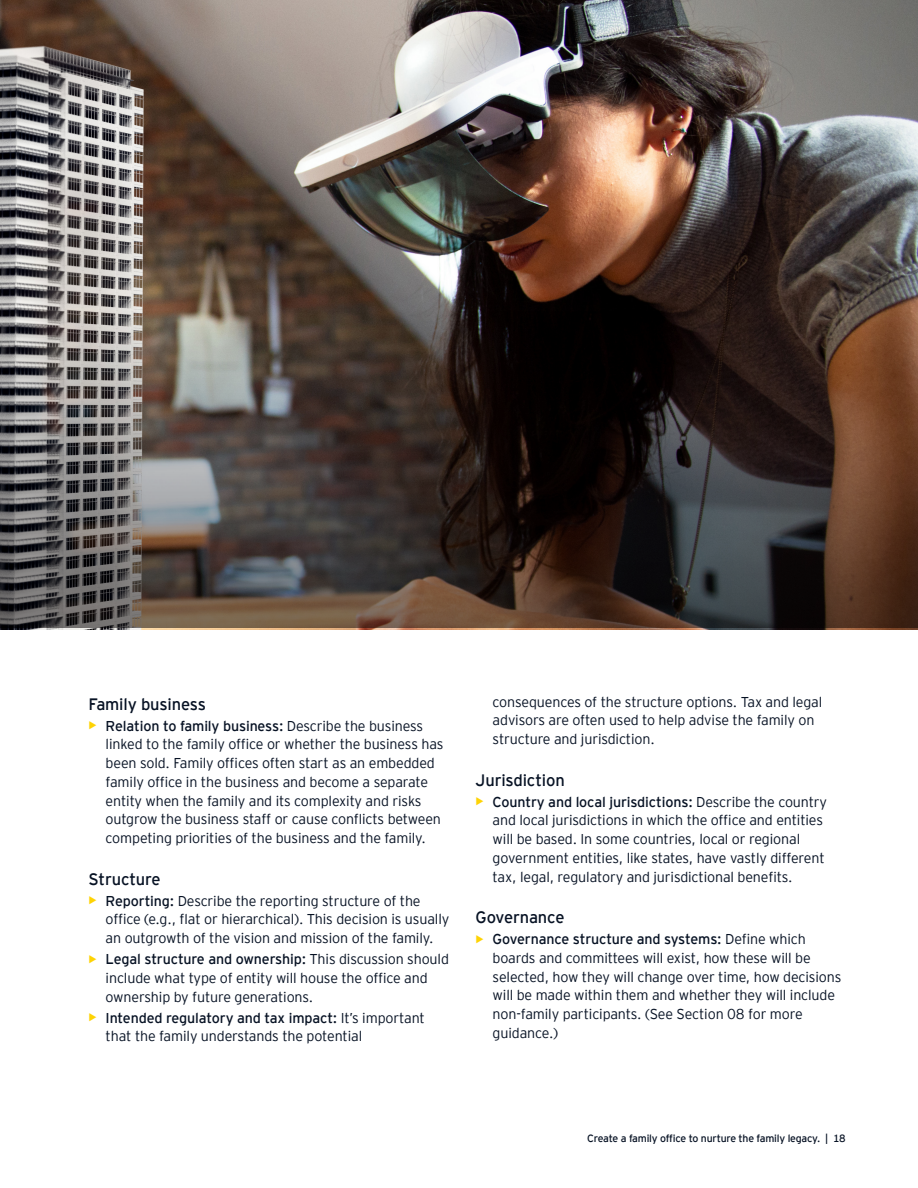
<style>
.page{position:relative;width:918px;height:1188px;background:#fff}
.page>*{position:absolute;margin:0;border:0;box-sizing:border-box;transform-origin:0 0}
.Body_header_2__-space{font:16.5px "EY Interstate";letter-spacing:-.01em;color:#071224}
.t1{font:300 14.25px/18.8px "EY Interstate";letter-spacing:-.01em;color:#071224}
.t2{font:10.5px "EY Interstate";letter-spacing:-.02em;color:#071224}
.s1{font-weight:700;font-size:15.75px;color:#fed304}
.s2{font-style:inherit}
</style>
<div class="page">
<img style="left:0;top:0;width:918px;height:629px">
<p class="Body_header_2__-space" style="left:89px;top:692px;width:119px">Family business</p>
<p class="t1" style="left:106px;top:715px;width:339px;text-indent:-17px"><span class="s1">•</span> <span class="s2">Relation to family business:</span> Describe the business linked to the family office or whether the business has been sold. Family offices often start as an embedded family office in the business and become a separate entity when the family and its complexity and risks outgrow the business staff or cause conflicts between competing priorities of the business and the family.</p>
<p class="Body_header_2__-space" style="left:89px;top:867px;width:73px">Structure</p>
<p class="t1" style="left:106px;top:890px;width:345px;text-indent:-17px"><span class="s1">•</span> <span class="s2">Reporting:</span> Describe the reporting structure of the office (e.g., flat or hierarchical). This decision is usually an outgrowth of the vision and mission of the family.</p>
<p class="t1" style="left:106px;top:949px;width:345px;text-indent:-17px"><span class="s1">•</span> <span class="s2">Legal structure and ownership:</span> This discussion should include what type of entity will house the office and ownership by future generations.</p>
<p class="t1" style="left:106px;top:1007px;width:321px;text-indent:-17px"><span class="s1">•</span> <span class="s2">Intended regulatory and tax impact:</span> It’s important that the family understands the potential</p>
<p class="t1" style="left:493px;top:691px;width:331px">consequences of the structure options. Tax and legal advisors are often used to help advise the family on structure and jurisdiction.</p>
<p class="Body_header_2__-space" style="left:476px;top:768px;width:91px">Jurisdiction</p>
<p class="t1" style="left:493px;top:791px;width:336px;text-indent:-17px"><span class="s1">•</span> <span class="s2">Country and local jurisdictions:</span> Describe the country and local jurisdictions in which the office and entities will be based. In some countries, local or regional government entities, like states, have vastly different tax, legal, regulatory and jurisdictional benefits.</p>
<p class="Body_header_2__-space" style="left:476px;top:906px;width:90px">Governance</p>
<p class="t1" style="left:493px;top:929px;width:350px;text-indent:-17px"><span class="s1">•</span> <span class="s2">Governance structure and systems:</span> Define which boards and committees will exist, how these will be selected, how they will change over time, how decisions will be made within them and whether they will include non-family participants. (See Section 08 for more guidance.)</p>
<p class="t2" style="left:587px;top:1131px;width:260px">Create a family office to nurture the family legacy. | 18</p>
</div>
